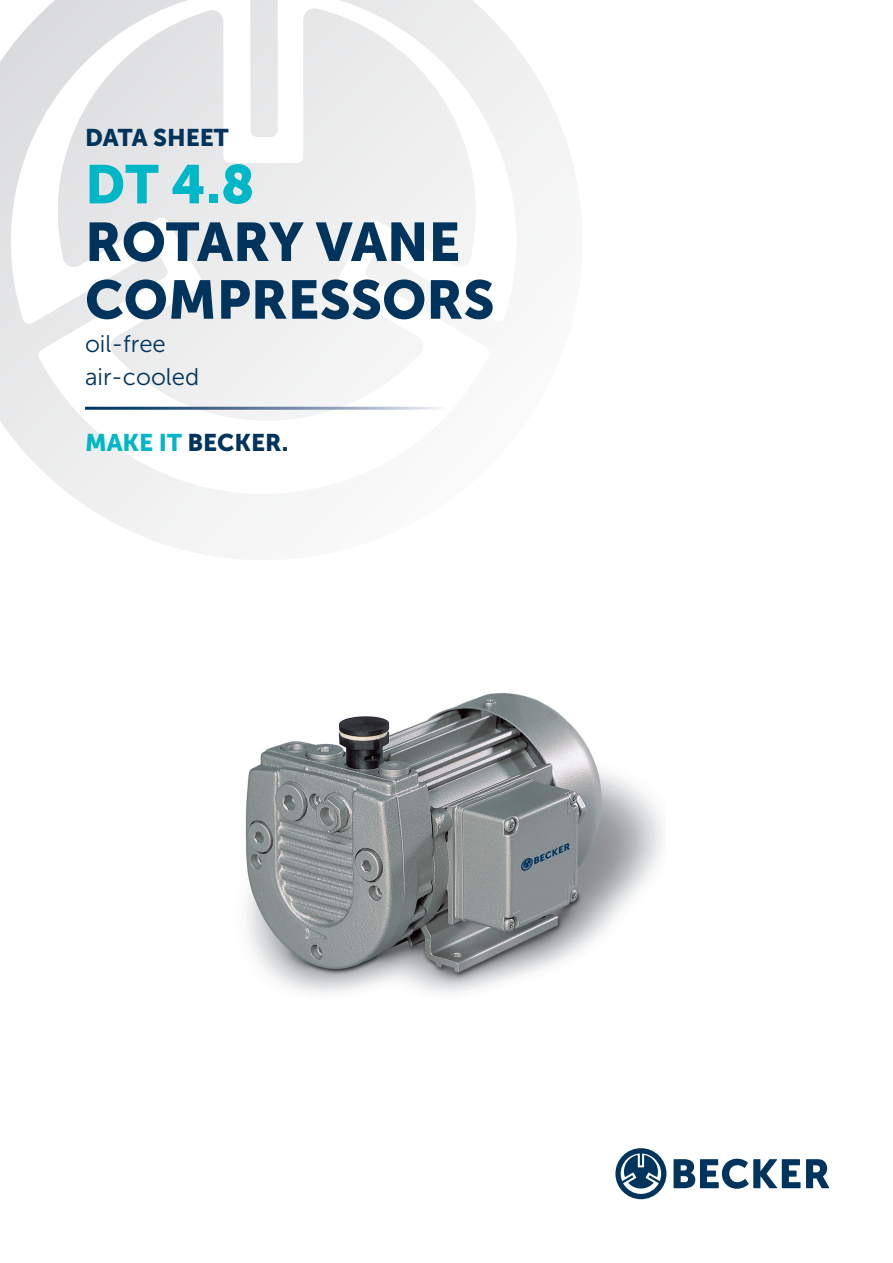
<style>
.page{position:relative;width:893px;height:1263px;background:#fff}
.page>*{position:absolute;margin:0;border:0;box-sizing:border-box;transform-origin:0 0}
.t1{font:54px/57.8px "Museo Sans 900";color:#00345c}
.t2{font:54px "Museo Sans 900";color:#00b7c7}
.t3{font:24px "Museo Sans 900";color:#00345c}
.t4{font:24px/33px "Museo Sans 300";color:#00345c}
.s1{color:#00b7c7}
</style>
<div class="page">
<svg style="left:0;top:0;width:573px;height:554px"></svg>
<svg style="left:674px;top:1159px;width:126px;height:30px"></svg>
<svg style="left:806px;top:1159px;width:23px;height:29px"></svg>
<svg style="left:615px;top:1148px;width:51px;height:51px"></svg>
<hr style="left:85px;top:407px;width:361px;height:3px;background:#fff">
<img style="left:245px;top:692px;width:418px;height:301px">
<p class="t3" style="left:85px;top:124px;width:145px">DATA SHEET</p>
<h1 class="t2" style="left:85px;top:154px;width:171px">DT 4.8</h1>
<h1 class="t1" style="left:85px;top:213px;width:411px">ROTARY VANE<br>COMPRESSORS</h1>
<p class="t4" style="left:85px;top:327px;width:116px">oil-free air-cooled</p>
<p class="t3" style="left:85px;top:429px;width:205px"><span class="s1">MAKE IT</span> BECKER.</p>
</div>
